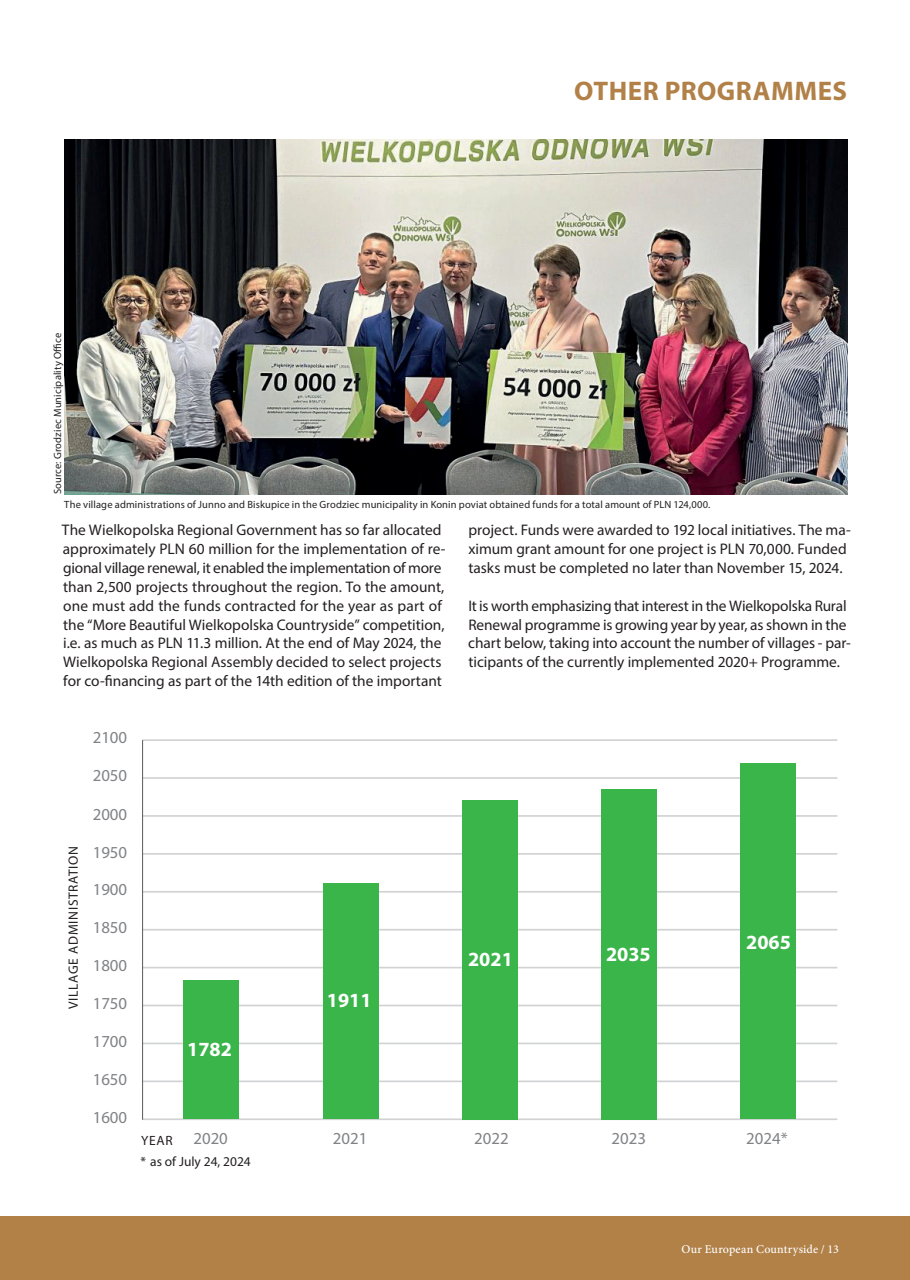
<style>
.page{position:relative;width:910px;height:1280px;background:#fff}
.page>*{position:absolute;margin:0;border:0;box-sizing:border-box;transform-origin:0 0}
.t1{font:700 27px "Myriad Pro";letter-spacing:.02em;color:#b18148}
.t2{font:700 20.25px "Myriad Pro";color:#fff}
.t3{font:16.8px "Myriad Pro";color:#808285}
.t4{font:15.3px/18.9px "Myriad Pro";letter-spacing:-.005em;color:#231f20}
.t5{font:13.5px "Myriad Pro";letter-spacing:.05em;color:#231f20}
.t6{font:13.5px "Myriad Pro";color:#231f20}
.t7{font:500 12px "Minion Pro";letter-spacing:.015em;color:#fff}
.t8{font:10.5px "Myriad Pro";letter-spacing:.01em;color:#231f20}
</style>
<div class="page">
<div style="left:0;top:1216px;width:910px;height:64px;background:#b18148"></div>
<hr style="left:143px;top:1118px;width:694px;height:2px;background:#d1d2d4">
<hr style="left:143px;top:1080px;width:694px;height:2px;background:#d1d2d4">
<hr style="left:143px;top:1042px;width:694px;height:2px;background:#d1d2d4">
<hr style="left:143px;top:1005px;width:694px;height:1px;background:#d1d2d4">
<hr style="left:143px;top:967px;width:694px;height:1px;background:#d1d2d4">
<hr style="left:143px;top:929px;width:694px;height:1px;background:#d1d2d4">
<hr style="left:143px;top:891px;width:694px;height:2px;background:#d1d2d4">
<hr style="left:143px;top:853px;width:694px;height:2px;background:#d1d2d4">
<hr style="left:143px;top:815px;width:694px;height:2px;background:#d1d2d4">
<hr style="left:143px;top:777px;width:694px;height:2px;background:#d1d2d4">
<hr style="left:143px;top:739px;width:694px;height:2px;background:#d1d2d4">
<div style="left:183px;top:980px;width:56px;height:139px;background:#3ab54a"></div>
<div style="left:323px;top:883px;width:55px;height:236px;background:#3ab54a"></div>
<div style="left:463px;top:800px;width:55px;height:319px;background:#3ab54a"></div>
<div style="left:602px;top:789px;width:55px;height:330px;background:#3ab54a"></div>
<div style="left:740px;top:764px;width:56px;height:355px;background:#3ab54a"></div>
<hr style="left:142px;top:740px;width:1px;height:380px;background:#57585a">
<img style="left:64px;top:139px;width:783px;height:355px">
<p class="t8" style="left:51px;top:494px;width:163px;rotate:-90deg">Source: Grodziec Municipality Office</p>
<h1 class="t1" style="left:574px;top:74px;width:275px">OTHER PROGRAMMES</h1>
<p class="t8" style="left:64px;top:498px;width:647px">The village administrations of Junno and Biskupice in the Grodziec municipality in Konin poviat obtained funds for a total amount of PLN 124,000.</p>
<p class="t4" style="left:62px;top:520px;width:385px">The Wielkopolska Regional Government has so far allocated approximately PLN 60 million for the implementation of re&shy;gional village renewal, it enabled the implementation of more than 2,500 projects throughout the region. To the amount, one must add the funds contracted for the year as part of the “More Beautiful Wielkopolska Countryside” competition, i.e. as much as PLN 11.3 million. At the end of May 2024, the Wielkopolska Regional Assembly decided to select projects for co-financing as part of the 14th edition of the important</p>
<p class="t4" style="left:468px;top:520px;width:384px">project. Funds were awarded to 192 local initiatives. The ma&shy;ximum grant amount for one project is PLN 70,000. Funded tasks must be completed no later than November 15, 2024.</p>
<p class="t4" style="left:468px;top:596px;width:384px">It is worth emphasizing that interest in the Wielkopolska Rural Renewal programme is growing year by year, as shown in the chart below, taking into account the number of villages - par&shy;ticipants of the currently implemented 2020+ Programme.</p>
<p class="t3" style="left:93px;top:727px;width:36px">2100</p>
<p class="t3" style="left:93px;top:765px;width:36px">2050</p>
<p class="t5" style="left:65px;top:1009px;width:164px;rotate:-90deg">VILLAGE ADMINISTRATION</p>
<p class="t3" style="left:93px;top:804px;width:36px">2000</p>
<p class="t3" style="left:93px;top:842px;width:36px">1950</p>
<p class="t3" style="left:93px;top:879px;width:36px">1900</p>
<p class="t3" style="left:93px;top:917px;width:36px">1850</p>
<p class="t3" style="left:93px;top:955px;width:36px">1800</p>
<p class="t3" style="left:93px;top:993px;width:36px">1750</p>
<p class="t3" style="left:93px;top:1031px;width:36px">1700</p>
<p class="t3" style="left:93px;top:1068px;width:36px">1650</p>
<p class="t3" style="left:93px;top:1107px;width:36px">1600</p>
<h2 class="t2" style="left:187px;top:1036px;width:46px">1782</h2>
<h2 class="t2" style="left:327px;top:987px;width:46px">1911</h2>
<h2 class="t2" style="left:468px;top:946px;width:46px">2021</h2>
<h2 class="t2" style="left:606px;top:941px;width:46px">2035</h2>
<h2 class="t2" style="left:746px;top:929px;width:46px">2065</h2>
<p class="t5" style="left:141px;top:1132px;width:33px">YEAR</p>
<p class="t3" style="left:193px;top:1128px;width:36px">2020</p>
<p class="t3" style="left:333px;top:1128px;width:36px">2021</p>
<p class="t3" style="left:474px;top:1128px;width:36px">2022</p>
<p class="t3" style="left:612px;top:1128px;width:36px">2023</p>
<p class="t3" style="left:746px;top:1128px;width:43px">2024*</p>
<p class="t6" style="left:140px;top:1153px;width:112px">* as of July 24, 2024</p>
<p class="t7" style="left:681px;top:1241px;width:159px">Our European Countryside / 13</p>
</div>
